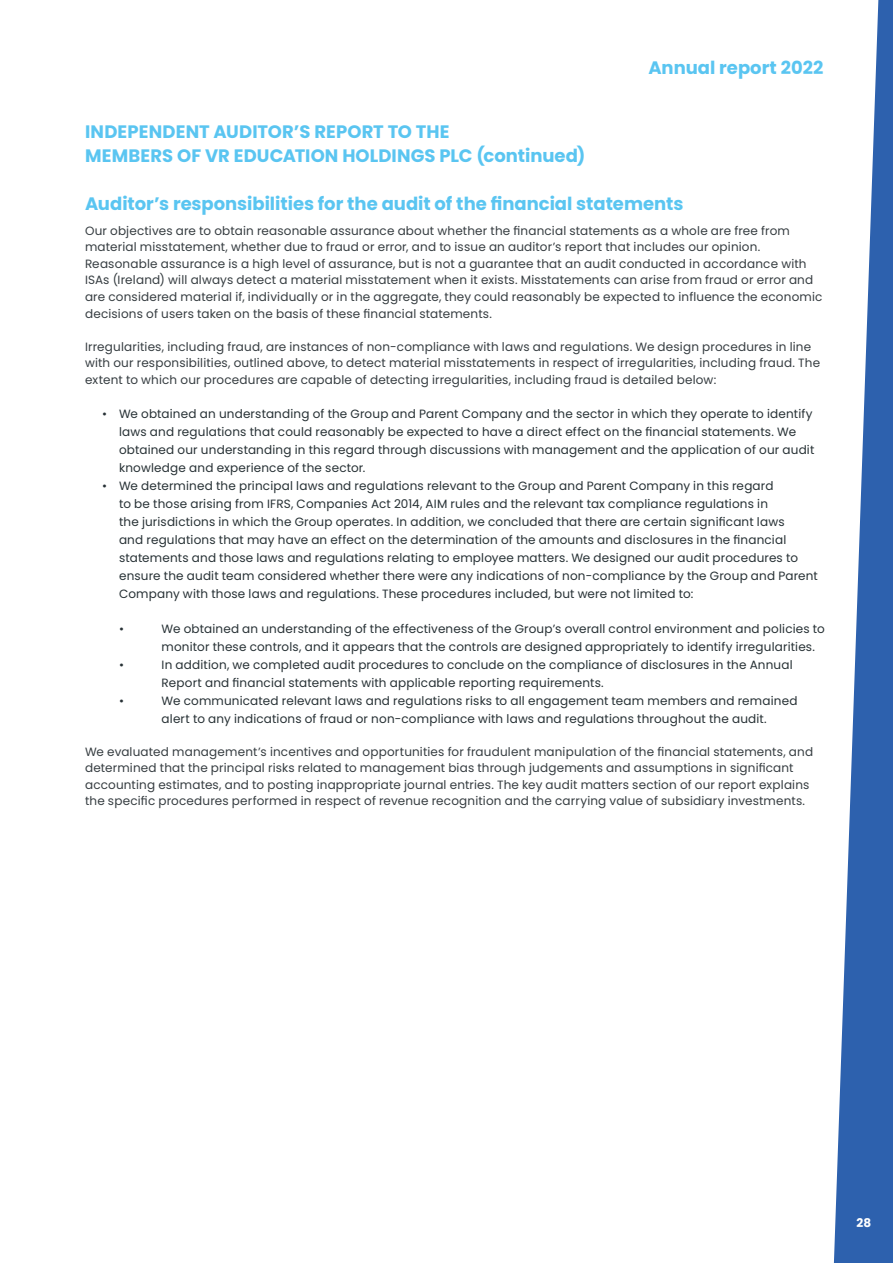
<style>
.page{position:relative;width:893px;height:1263px;background:#fff}
.page>*{position:absolute;margin:0;border:0;box-sizing:border-box;transform-origin:0 0}
.t1{font:700 18px/24px "Poppins";color:#5ac5f1}
.t2{font:12px/18px "Poppins";letter-spacing:.015em;color:#273135}
.t3{font:12px/16.5px "Poppins";letter-spacing:.015em;color:#363d41}
.t4{font:700 12px "Poppins";color:#fff}
</style>
<div class="page">
<svg style="left:833px;top:0;width:60px;height:1263px;fill:#2d61ae"></svg>
<h1 class="t1" style="left:648px;top:56px;width:177px">Annual report 2022</h1>
<h1 class="t1" style="left:85px;top:120px;width:502px">INDEPENDENT AUDITOR’S REPORT TO THE<br>MEMBERS OF VR EDUCATION HOLDINGS PLC (continued)</h1>
<h1 class="t1" style="left:85px;top:192px;width:600px">Auditor’s responsibilities for the audit of the financial statements</h1>
<p class="t3" style="left:85px;top:223px;width:739px">Our objectives are to obtain reasonable assurance about whether the financial statements as a whole are free from material misstatement, whether due to fraud or error, and to issue an auditor’s report that includes our opinion.<br>Reasonable assurance is a high level of assurance, but is not a guarantee that an audit conducted in accordance with ISAs (Ireland) will always detect a material misstatement when it exists. Misstatements can arise from fraud or error and are considered material if, individually or in the aggregate, they could reasonably be expected to influence the economic decisions of users taken on the basis of these financial statements.</p>
<p class="t3" style="left:85px;top:338px;width:736px">Irregularities, including fraud, are instances of non-compliance with laws and regulations. We design procedures in line with our responsibilities, outlined above, to detect material misstatements in respect of irregularities, including fraud. The extent to which our procedures are capable of detecting irregularities, including fraud is detailed below:</p>
<p class="t2" style="left:119px;top:405px;width:697px;text-indent:-17px">• We obtained an understanding of the Group and Parent Company and the sector in which they operate to identify laws and regulations that could reasonably be expected to have a direct effect on the financial statements. We obtained our understanding in this regard through discussions with management and the application of our audit knowledge and experience of the sector.</p>
<p class="t2" style="left:119px;top:477px;width:700px;text-indent:-17px">• We determined the principal laws and regulations relevant to the Group and Parent Company in this regard<br>to be those arising from IFRS, Companies Act 2014, AIM rules and the relevant tax compliance regulations in<br>the jurisdictions in which the Group operates. In addition, we concluded that there are certain significant laws<br>and regulations that may have an effect on the determination of the amounts and disclosures in the financial statements and those laws and regulations relating to employee matters. We designed our audit procedures to ensure the audit team considered whether there were any indications of non-compliance by the Group and Parent Company with those laws and regulations. These procedures included, but were not limited to:</p>
<p class="t2" style="left:119px;top:619px;width:6px">•</p>
<p class="t2" style="left:162px;top:619px;width:665px">We obtained an understanding of the effectiveness of the Group’s overall control environment and policies to monitor these controls, and it appears that the controls are designed appropriately to identify irregularities.</p>
<p class="t2" style="left:119px;top:655px;width:6px">•</p>
<p class="t2" style="left:162px;top:655px;width:633px">In addition, we completed audit procedures to conclude on the compliance of disclosures in the Annual<br>Report and financial statements with applicable reporting requirements.</p>
<p class="t2" style="left:119px;top:691px;width:6px">•</p>
<p class="t2" style="left:162px;top:691px;width:637px">We communicated relevant laws and regulations risks to all engagement team members and remained alert to any indications of fraud or non-compliance with laws and regulations throughout the audit.</p>
<p class="t3" style="left:85px;top:743px;width:730px">We evaluated management’s incentives and opportunities for fraudulent manipulation of the financial statements, and determined that the principal risks related to management bias through judgements and assumptions in significant accounting estimates, and to posting inappropriate journal entries. The key audit matters section of our report explains the specific procedures performed in respect of revenue recognition and the carrying value of subsidiary investments.</p>
<p class="t4" style="left:856px;top:1216px;width:16px">28</p>
</div>
